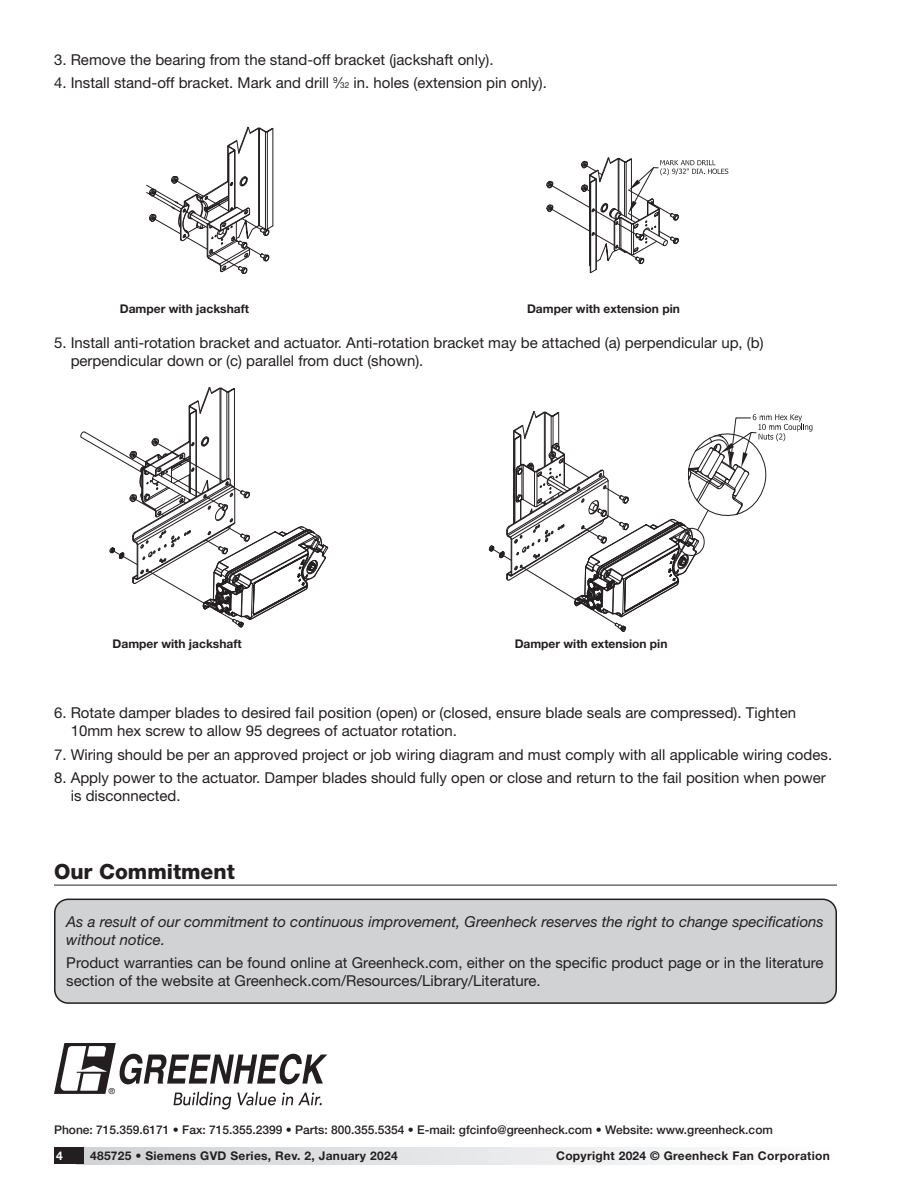
<style>
.page{position:relative;width:918px;height:1188px;background:#fff}
.page>*{position:absolute;margin:0;border:0;box-sizing:border-box;transform-origin:0 0}
.t1{font:800 21px "Helvetica Neue LT Std";color:#231f20}
.Body_10_12_55_Roman__05_space_after{font:15px/18px "Helvetica Neue LT Std";color:#231f20}
.t2{font:italic 15px/18px "Helvetica Neue LT Std";color:#231f20}
.t3{font:500 12px "Helvetica Neue LT Std";color:#231f20}
.Picture_Label{font:700 12px "Helvetica Neue LT Std";color:#231f20}
.Picture_Label-2{font:700 12px "Helvetica Neue LT Std";letter-spacing:.025em;color:#231f20}
.t4{font:700 12px "Helvetica Neue LT Std";color:#fff}
.t5{font:8.25px "Helvetica";color:#231f20}
.s1{font-size:8.25px}
</style>
<div class="page">
<div style="left:77px;top:1148px;width:760px;height:16px;background:linear-gradient(to right,#d0d1d4,#fefefe)"></div>
<div style="left:54px;top:1148px;width:30px;height:16px;background:#231f20"></div>
<div style="left:55px;top:899px;width:781px;height:104px;background:#d1d2d4;border-radius:13px"></div>
<div style="left:54px;top:899px;width:783px;height:105px;border:2px solid #231f20;border-radius:13px"></div>
<svg style="left:54px;top:1043px;width:273px;height:67px"></svg>
<hr style="left:54px;top:884px;width:783px;height:2px;background:#6c6d70">
<hr style="left:267px;top:132px;width:1px;height:97px;background:#231f20">
<hr style="left:265px;top:132px;width:1px;height:97px;background:#231f20">
<hr style="left:258px;top:128px;width:1px;height:98px;background:#231f20">
<hr style="left:259px;top:128px;width:1px;height:98px;background:#231f20">
<hr style="left:227px;top:146px;width:1px;height:35px;background:#231f20">
<hr style="left:234px;top:151px;width:1px;height:57px;background:#231f20">
<svg style="left:228px;top:127px;width:45px;height:27px"></svg>
<hr style="left:235px;top:150px;width:1px;height:58px;background:#231f20">
<hr style="left:229px;top:154px;width:1px;height:57px;background:#231f20">
<hr style="left:228px;top:154px;width:1px;height:58px;background:#231f20">
<hr style="left:273px;top:129px;width:1px;height:97px;background:#231f20">
<svg style="left:146px;top:171px;width:127px;height:103px"></svg>
<svg style="left:546px;top:157px;width:182px;height:116px"></svg>
<hr style="left:229px;top:392px;width:1px;height:87px;background:#231f20">
<hr style="left:227px;top:392px;width:1px;height:87px;background:#231f20">
<hr style="left:220px;top:388px;width:1px;height:95px;background:#231f20">
<hr style="left:221px;top:388px;width:1px;height:95px;background:#231f20">
<hr style="left:189px;top:406px;width:1px;height:35px;background:#231f20">
<svg style="left:189px;top:387px;width:46px;height:27px"></svg>
<hr style="left:196px;top:410px;width:1px;height:87px;background:#231f20">
<hr style="left:190px;top:414px;width:1px;height:79px;background:#231f20">
<hr style="left:234px;top:389px;width:1px;height:97px;background:#231f20">
<svg style="left:80px;top:431px;width:248px;height:197px"></svg>
<svg style="left:489px;top:411px;width:323px;height:221px"></svg>
<p class="Body_10_12_55_Roman__05_space_after" style="left:54px;top:50px;width:441px">3. Remove the bearing from the stand-off bracket (jackshaft only).</p>
<p class="Body_10_12_55_Roman__05_space_after" style="left:54px;top:74px;width:494px">4. Install stand-off bracket. Mark and drill <sup>9</sup>⁄<span class="s1">32</span> in. holes (extension pin only).</p>
<p class="Picture_Label" style="left:120px;top:301px;width:131px">Damper with jackshaft</p>
<p class="Picture_Label" style="left:527px;top:301px;width:154px">Damper with extension pin</p>
<p class="Body_10_12_55_Roman__05_space_after" style="left:71px;top:333px;width:694px;text-indent:-17px">5. Install anti-rotation bracket and actuator. Anti-rotation bracket may be attached (a) perpendicular up, (b) perpendicular down or (c) parallel from duct (shown).</p>
<p class="Picture_Label" style="left:113px;top:636px;width:131px">Damper with jackshaft</p>
<p class="Picture_Label" style="left:515px;top:636px;width:154px">Damper with extension pin</p>
<p class="Body_10_12_55_Roman__05_space_after" style="left:71px;top:704px;width:727px;text-indent:-17px">6. Rotate damper blades to desired fail position (open) or (closed, ensure blade seals are compressed). Tighten<br>10mm hex screw to allow 95 degrees of actuator rotation.</p>
<p class="Body_10_12_55_Roman__05_space_after" style="left:54px;top:745px;width:780px">7. Wiring should be per an approved project or job wiring diagram and must comply with all applicable wiring codes.</p>
<p class="Body_10_12_55_Roman__05_space_after" style="left:71px;top:768px;width:757px;text-indent:-17px">8. Apply power to the actuator. Damper blades should fully open or close and return to the fail position when power is disconnected.</p>
<h1 class="t1" style="left:54px;top:859px;width:182px">Our Commitment</h1>
<p class="t2" style="left:66px;top:912px;width:759px">As a result of our commitment to continuous improvement, Greenheck reserves the right to change specifications without notice.</p>
<p class="Body_10_12_55_Roman__05_space_after" style="left:66px;top:954px;width:759px">Product warranties can be found online at Greenheck.com, either on the specific product page or in the literature section of the website at Greenheck.com/Resources/Library/Literature.</p>
<p class="t5" style="left:109px;top:1086px;width:8px">®</p>
<p class="t3" style="left:54px;top:1123px;width:720px">Phone: 715.359.6171 • Fax: 715.355.2399 • Parts: 800.355.5354 • E-mail: gfcinfo@greenheck.com • Website: www.greenheck.com</p>
<p class="t4" style="left:56px;top:1148px;width:8px">4</p>
<p class="Picture_Label-2" style="left:90px;top:1148px;width:309px">485725 • Siemens GVD Series, Rev. 2, January 2024</p>
<p class="Picture_Label-2" style="left:556px;top:1148px;width:275px">Copyright 2024 © Greenheck Fan Corporation</p>
</div>
